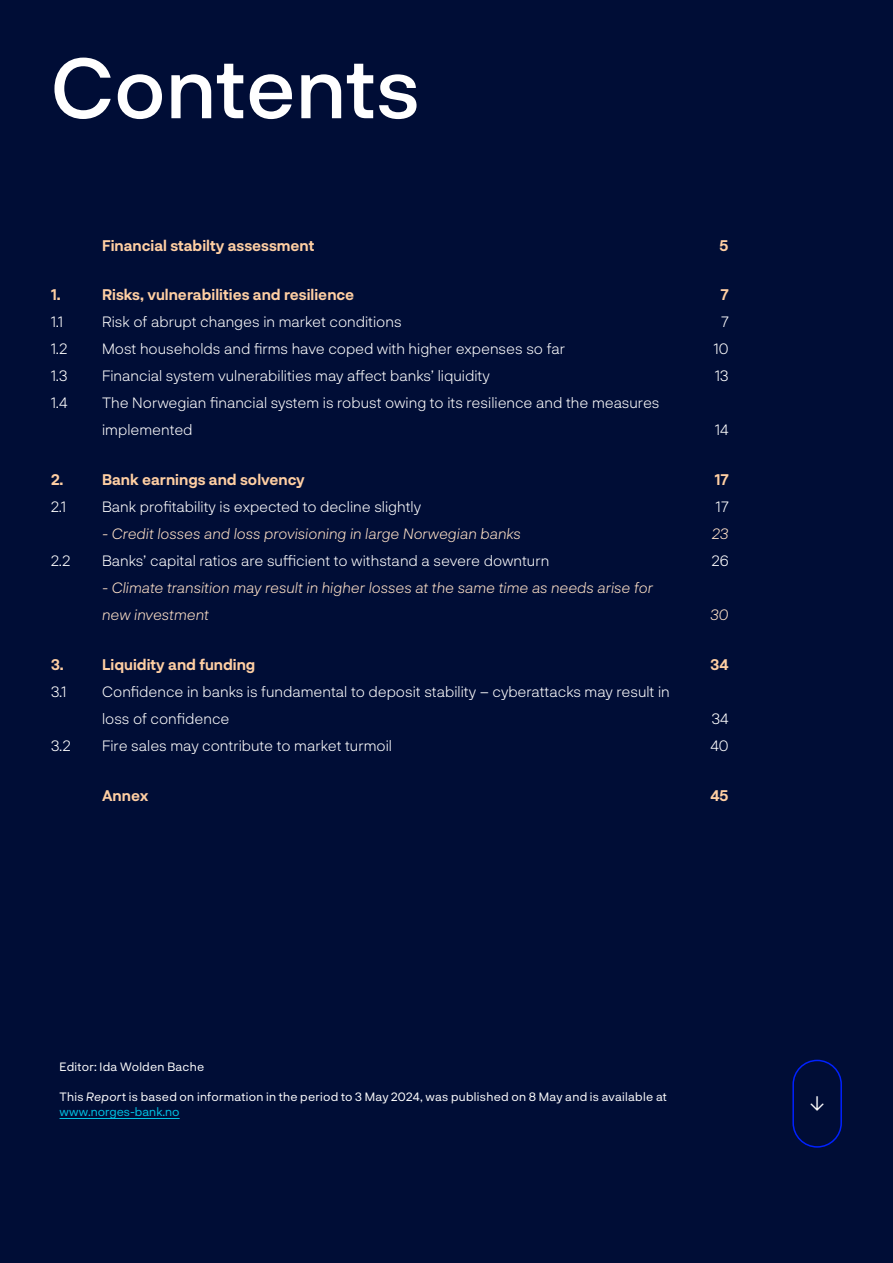
<style>
.page{position:relative;width:893px;height:1263px;background:#000d36}
.page>*{position:absolute;margin:0;border:0;box-sizing:border-box;transform-origin:0 0}
.Kapitteltittel{font:500 84px "Norges Bank";color:#fff}
.t1{font:21px "Norges Bank";color:#fff}
.t2{font:300 15px/27px "Norges Bank";color:#fff}
.t3{font:italic 300 15px "Norges Bank";color:#ffe2c8}
.t4{font:700 15px "Norges Bank";color:#ffcfa3}
.Kolumne_neg{font:12px/15px "Norges Bank";letter-spacing:.02em;color:#fff}
.s1{font-style:italic}
.s2{color:#00c3e4}
</style>
<div class="page">
<div style="left:792px;top:1060px;width:50px;height:88px;border:2px solid #0021ff;border-radius:24px"></div>
<hr style="left:60px;top:1118px;width:120px;height:1px;background:#00c3e4">
<p class="Kapitteltittel" style="left:51px;top:29px;width:370px">Contents</p>
<p class="t4" style="left:102px;top:234px;width:214px">Financial stabilty assessment</p>
<p class="t4" style="left:720px;top:234px;width:10px">5</p>
<p class="t4" style="left:51px;top:284px;width:11px">1.</p>
<p class="t4" style="left:102px;top:284px;width:254px">Risks, vulnerabilities and resilience</p>
<p class="t4" style="left:721px;top:284px;width:9px">7</p>
<p class="t2" style="left:51px;top:308px;width:14px">1.1</p>
<p class="t2" style="left:102px;top:308px;width:301px">Risk of abrupt changes in market conditions</p>
<p class="t2" style="left:721px;top:308px;width:9px">7</p>
<p class="t2" style="left:51px;top:335px;width:18px">1.2</p>
<p class="t2" style="left:102px;top:335px;width:465px">Most households and firms have coped with higher expenses so far</p>
<p class="t2" style="left:714px;top:335px;width:16px">10</p>
<p class="t2" style="left:51px;top:362px;width:18px">1.3</p>
<p class="t2" style="left:102px;top:362px;width:389px">Financial system vulnerabilities may affect banks’ liquidity</p>
<p class="t2" style="left:715px;top:362px;width:15px">13</p>
<p class="t2" style="left:51px;top:389px;width:18px">1.4</p>
<p class="t2" style="left:102px;top:389px;width:559px">The Norwegian financial system is robust owing to its resilience and the measures implemented</p>
<p class="t2" style="left:715px;top:416px;width:15px">14</p>
<p class="t4" style="left:51px;top:469px;width:14px">2.</p>
<p class="t4" style="left:102px;top:469px;width:204px">Bank earnings and solvency</p>
<p class="t4" style="left:715px;top:469px;width:15px">17</p>
<p class="t2" style="left:51px;top:493px;width:17px">2.1</p>
<p class="t2" style="left:102px;top:493px;width:321px">Bank profitability is expected to decline slightly</p>
<p class="t2" style="left:716px;top:493px;width:14px">17</p>
<p class="t3" style="left:102px;top:523px;width:420px">- Credit losses and loss provisioning in large Norwegian banks</p>
<p class="t3" style="left:712px;top:523px;width:18px">23</p>
<p class="t2" style="left:51px;top:547px;width:21px">2.2</p>
<p class="t2" style="left:102px;top:547px;width:449px">Banks’ capital ratios are sufficient to withstand a severe downturn</p>
<p class="t2" style="left:712px;top:547px;width:18px">26</p>
<p class="t3" style="left:102px;top:577px;width:552px">- Climate transition may result in higher losses at the same time as needs arise for</p>
<p class="t3" style="left:102px;top:604px;width:109px">new investment</p>
<p class="t3" style="left:710px;top:604px;width:20px">30</p>
<p class="t4" style="left:51px;top:654px;width:14px">3.</p>
<p class="t4" style="left:102px;top:654px;width:155px">Liquidity and funding</p>
<p class="t4" style="left:710px;top:654px;width:20px">34</p>
<p class="t2" style="left:51px;top:677px;width:17px">3.1</p>
<p class="t2" style="left:102px;top:677px;width:569px">Confidence in banks is fundamental to deposit stability – cyberattacks may result in loss of confidence</p>
<p class="t2" style="left:712px;top:704px;width:18px">34</p>
<p class="t2" style="left:51px;top:731px;width:21px">3.2</p>
<p class="t2" style="left:102px;top:731px;width:291px">Fire sales may contribute to market turmoil</p>
<p class="t2" style="left:710px;top:731px;width:20px">40</p>
<p class="t4" style="left:102px;top:784px;width:48px">Annex</p>
<p class="t4" style="left:710px;top:784px;width:20px">45</p>
<p class="Kolumne_neg" style="left:60px;top:1059px;width:146px">Editor: Ida Wolden Bache</p>
<p class="Kolumne_neg" style="left:60px;top:1089px;width:609px">This <span class="s1">Repor</span>t is based on information in the period to 3 May 2024, was published on 8 May and is available at <span class="s2">www.norges-bank.no</span></p>
<h2 class="t1" style="left:834px;top:1095px;width:19px;rotate:90deg">→</h2>
</div>
